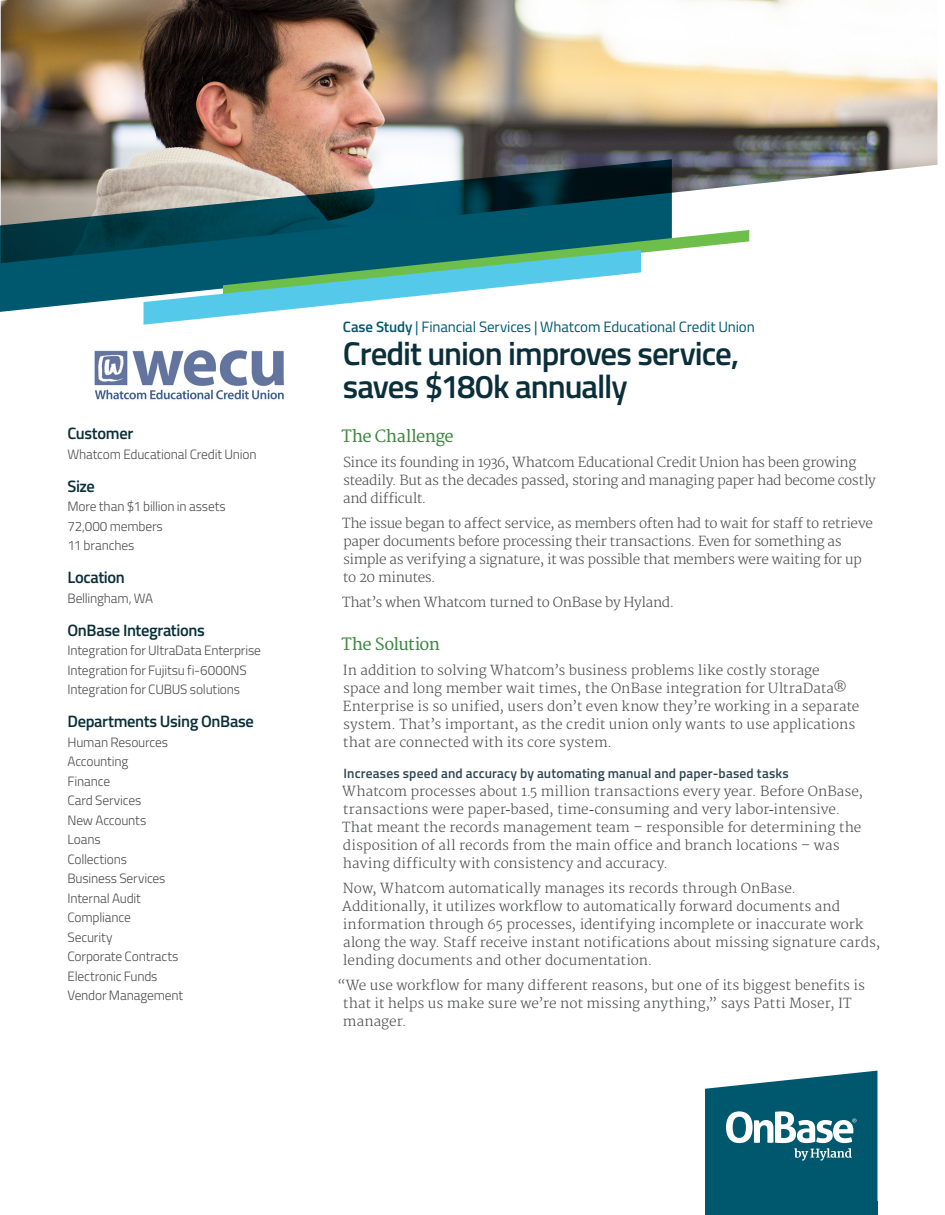
<style>
.page{position:relative;width:945px;height:1215px;background:#fff}
.page>*{position:absolute;margin:0;border:0;box-sizing:border-box;transform-origin:0 0}
.t1{font:600 33px "Titillium";letter-spacing:-.035em;color:#0a2f3a}
.t2{font:600 16.5px "Titillium";letter-spacing:-.025em;color:#0a2f3a}
.t3{font:16.5px "Merriweather";letter-spacing:-.035em;color:#3b863f}
.t4{font:15px "Titillium";letter-spacing:-.01em;color:#00586f}
.t5{font:300 13.5px/18px "Merriweather";letter-spacing:-.005em;color:#4b4c4d}
.t6{font:300 13.5px/18px "Merriweather";letter-spacing:-.025em;color:#4b4c4d}
.t7{font:300 13.5px/19.5px "Titillium";letter-spacing:-.015em;color:#4b4c4d}
.s1{font-weight:600}
.s2{font-family:"Titillium";font-weight:600;color:#304752}
.s3{font-family:"Georgia";font-weight:400}
</style>
<div class="page">
<img style="left:1px;top:0;width:937px;height:242px">
<svg style="left:0;top:159px;width:672px;height:154px;background:#486c72"></svg>
<svg style="left:144px;top:230px;width:605px;height:95px"></svg>
<svg style="left:705px;top:1071px;width:173px;height:131px;background:#2a7487"></svg>
<div style="left:705px;top:1202px;width:173px;height:13px;background:#00586f"></div>
<img style="left:94px;top:350px;width:190px;height:50px">
<p class="t2" style="left:68px;top:421px;width:67px">Customer</p>
<p class="t7" style="left:68px;top:444px;width:191px">Whatcom Educational Credit Union</p>
<p class="t2" style="left:68px;top:474px;width:29px">Size</p>
<p class="t7" style="left:68px;top:496px;width:160px">More than $1 billion in assets</p>
<p class="t7" style="left:68px;top:516px;width:97px">72,000 members</p>
<p class="t7" style="left:68px;top:535px;width:68px">11 branches</p>
<p class="t2" style="left:68px;top:565px;width:59px">Location</p>
<p class="t7" style="left:68px;top:588px;width:87px">Bellingham, WA</p>
<p class="t2" style="left:68px;top:618px;width:139px">OnBase Integrations</p>
<p class="t7" style="left:68px;top:640px;width:195px">Integration for UltraData Enterprise</p>
<p class="t7" style="left:68px;top:660px;width:181px">Integration for Fujitsu fi-6000NS<br>Integration for CUBUS solutions</p>
<p class="t2" style="left:68px;top:709px;width:188px">Departments Using OnBase</p>
<p class="t7" style="left:68px;top:732px;width:102px">Human Resources</p>
<p class="t7" style="left:68px;top:751px;width:62px">Accounting</p>
<p class="t7" style="left:68px;top:771px;width:44px">Finance</p>
<p class="t7" style="left:68px;top:790px;width:75px">Card Services</p>
<p class="t7" style="left:68px;top:810px;width:80px">New Accounts</p>
<p class="t7" style="left:68px;top:829px;width:35px">Loans</p>
<p class="t7" style="left:68px;top:849px;width:61px">Collections</p>
<p class="t7" style="left:68px;top:868px;width:100px">Business Services</p>
<p class="t7" style="left:68px;top:888px;width:75px">Internal Audit</p>
<p class="t7" style="left:68px;top:907px;width:65px">Compliance</p>
<p class="t7" style="left:68px;top:927px;width:112px">Security<br>Corporate Contracts</p>
<p class="t7" style="left:68px;top:966px;width:92px">Electronic Funds</p>
<p class="t7" style="left:68px;top:985px;width:117px">Vendor Management</p>
<p class="t4" style="left:343px;top:316px;width:413px"><span class="s1">Case Study</span> | Financial Services | Whatcom Educational Credit Union</p>
<p class="t1" style="left:343px;top:329px;width:398px">Credit union improves service,</p>
<p class="t1" style="left:343px;top:362px;width:286px">saves $180k annually</p>
<p class="t3" style="left:342px;top:427px;width:114px">The Challenge</p>
<p class="t6" style="left:343px;top:454px;width:534px">Since its founding in 1936, Whatcom Educational Credit Union has been growing steadily. But as the decades passed, storing and managing paper had become costly and difficult.</p>
<p class="t6" style="left:342px;top:515px;width:532px">The issue began to affect service, as members often had to wait for staff to retrieve paper documents before processing their transactions. Even for something as simple as verifying a signature, it was possible that members were waiting for up to 20 minutes.</p>
<p class="t5" style="left:342px;top:594px;width:334px">That’s when Whatcom turned to OnBase by Hyland.</p>
<p class="t3" style="left:342px;top:635px;width:100px">The Solution</p>
<p class="t5" style="left:343px;top:662px;width:518px">In addition to solving Whatcom’s business problems like costly storage space and long member wait times, the OnBase integration for UltraData® Enterprise is so unified, users don’t even know they’re working in a separate system. That’s important, as the credit union only wants to use applications that are connected with its core system.</p>
<p class="t5" style="left:342px;top:765px;width:523px"><span class="s2">Increases speed and accuracy by automating manual and paper-based tasks<br></span>Whatcom processes about 1.5 million transactions every year. Before OnBase, transactions were paper<span class="s3">-</span>based, time<span class="s3">-</span>consuming and very labor<span class="s3">-</span>intensive.<br>That meant the records management team – responsible for determining the disposition of all records from the main office and branch locations – was having difficulty with consistency and accuracy.</p>
<p class="t5" style="left:342px;top:880px;width:540px">Now, Whatcom automatically manages its records through OnBase.<br>Additionally, it utilizes workflow to automatically forward documents and information through 65 processes, identifying incomplete or inaccurate work along the way. Staff receive instant notifications about missing signature cards, lending documents and other documentation.</p>
<p class="t5" style="left:343px;top:977px;width:524px;text-indent:-5px">“We use workflow for many different reasons, but one of its biggest benefits is that it helps us make sure we’re not missing anything,” says Patti Moser, IT manager.</p>
</div>
